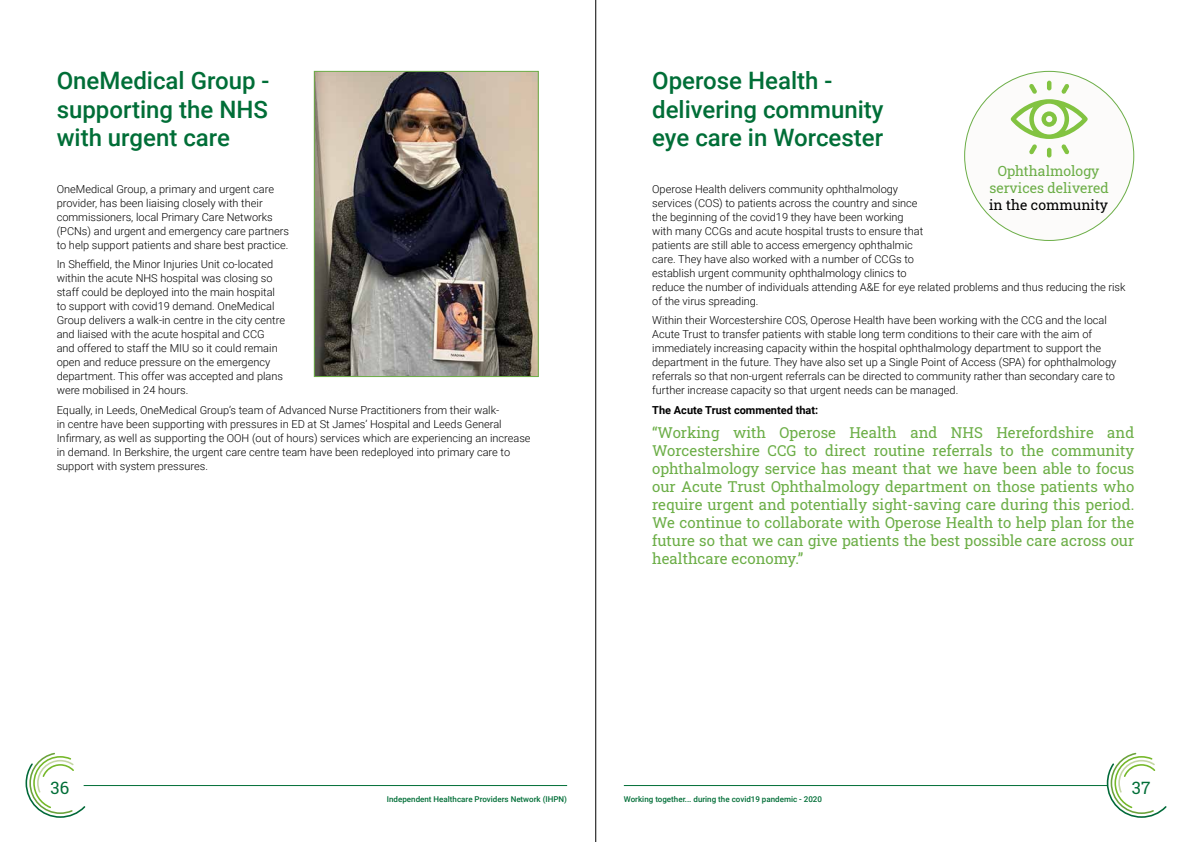
<style>
.page{position:relative;width:1191px;height:842px;background:#fff}
.page>*{position:absolute;margin:0;border:0;box-sizing:border-box;transform-origin:0 0}
.t1{font:500 24px/28.8px "Roboto";color:#006e37;text-align:justify}
.t2{font:17px "Roboto Slab";color:#006e37}
.t3{font:15px/18px "Roboto Slab";color:#6cae47;text-align:justify}
.t4{font:14px/16.8px "Roboto Slab";color:#6cae47;text-align:center}
.t5{font:14px "Roboto Slab";color:#000}
.t6{font:300 11px/14px "Roboto";color:#000}
.t7{font:700 11px "Roboto";color:#000}
.t8{font:500 8px "Roboto";color:#006e37}
</style>
<div class="page">
<svg style="left:1106px;top:753px;width:60px;height:65px"></svg>
<hr style="left:624px;top:785px;width:483px;height:1px;background:#006e37">
<svg style="left:26px;top:753px;width:59px;height:65px"></svg>
<hr style="left:84px;top:785px;width:483px;height:1px;background:#006e37">
<img style="left:316px;top:73px;width:221px;height:302px">
<div style="left:314px;top:71px;width:225px;height:306px;border:1px solid #6cae47"></div>
<hr style="left:595px;top:0;width:1px;height:842px;background:#000">
<div style="left:964px;top:71px;width:169px;height:169px;background:#fcfbfa;border-radius:50%"></div>
<svg style="left:1010px;top:81px;width:77px;height:74px"></svg>
<h1 class="t1" style="left:57px;top:65px;width:214px">OneMedical Group - supporting the NHS with urgent care</h1>
<p class="t6" style="left:57px;top:181px;width:234px">OneMedical Group, a primary and urgent care provider, has been liaising closely with their commissioners, local Primary Care Networks (PCNs) and urgent and emergency care partners to help support patients and share best practice.</p>
<p class="t6" style="left:57px;top:257px;width:230px">In Sheffield, the Minor Injuries Unit co-located within the acute NHS hospital was closing so staff could be deployed into the main hospital to support with covid19 demand. OneMedical Group delivers a walk-in centre in the city centre and liaised with the acute hospital and CCG and offered to staff the MIU so it could remain open and reduce pressure on the emergency department. This offer was accepted and plans were mobilised in 24 hours.</p>
<p class="t6" style="left:57px;top:403px;width:475px">Equally, in Leeds, OneMedical Group’s team of Advanced Nurse Practitioners from their walk-<br>in centre have been supporting with pressures in ED at St James’ Hospital and Leeds General Infirmary, as well as supporting the OOH (out of hours) services which are experiencing an increase in demand. In Berkshire, the urgent care centre team have been redeployed into primary care to support with system pressures.</p>
<h1 class="t1" style="left:652px;top:65px;width:233px;text-align:left">Operose Health - delivering community eye care in Worcester</h1>
<p class="t4" style="left:989px;top:162px;width:121px">Ophthalmology services delivered</p>
<p class="t5" style="left:989px;top:195px;width:120px">in the community</p>
<p class="t6" style="left:652px;top:181px;width:475px">Operose Health delivers community ophthalmology<br>services (COS) to patients across the country and since<br>the beginning of the covid19 they have been working<br>with many CCGs and acute hospital trusts to ensure that<br>patients are still able to access emergency ophthalmic<br>care. They have also worked with a number of CCGs to<br>establish urgent community ophthalmology clinics to<br>reduce the number of individuals attending A&amp;E for eye related problems and thus reducing the risk of the virus spreading.</p>
<p class="t6" style="left:652px;top:313px;width:466px">Within their Worcestershire COS, Operose Health have been working with the CCG and the local Acute Trust to transfer patients with stable long term conditions to their care with the aim of immediately increasing capacity within the hospital ophthalmology department to support the department in the future. They have also set up a Single Point of Access (SPA) for ophthalmology referrals so that non-urgent referrals can be directed to community rather than secondary care to further increase capacity so that urgent needs can be managed.</p>
<p class="t7" style="left:652px;top:402px;width:168px">The Acute Trust commented that:</p>
<p class="t3" style="left:652px;top:423px;width:483px">“Working with Operose Health and NHS Herefordshire and Worcestershire CCG to direct routine referrals to the community ophthalmology service has meant that we have been able to focus our Acute Trust Ophthalmology department on those patients who require urgent and potentially sight-saving care during this period.<br>We continue to collaborate with Operose Health to help plan for the future so that we can give patients the best possible care across our healthcare economy.”</p>
<h2 class="t2" style="left:51px;top:776px;width:20px">36</h2>
<h2 class="t2" style="left:1132px;top:776px;width:20px">37</h2>
<p class="t8" style="left:387px;top:794px;width:182px">Independent Healthcare Providers Network (IHPN)</p>
<p class="t8" style="left:624px;top:794px;width:200px">Working together... during the covid19 pandemic - 2020</p>
</div>
